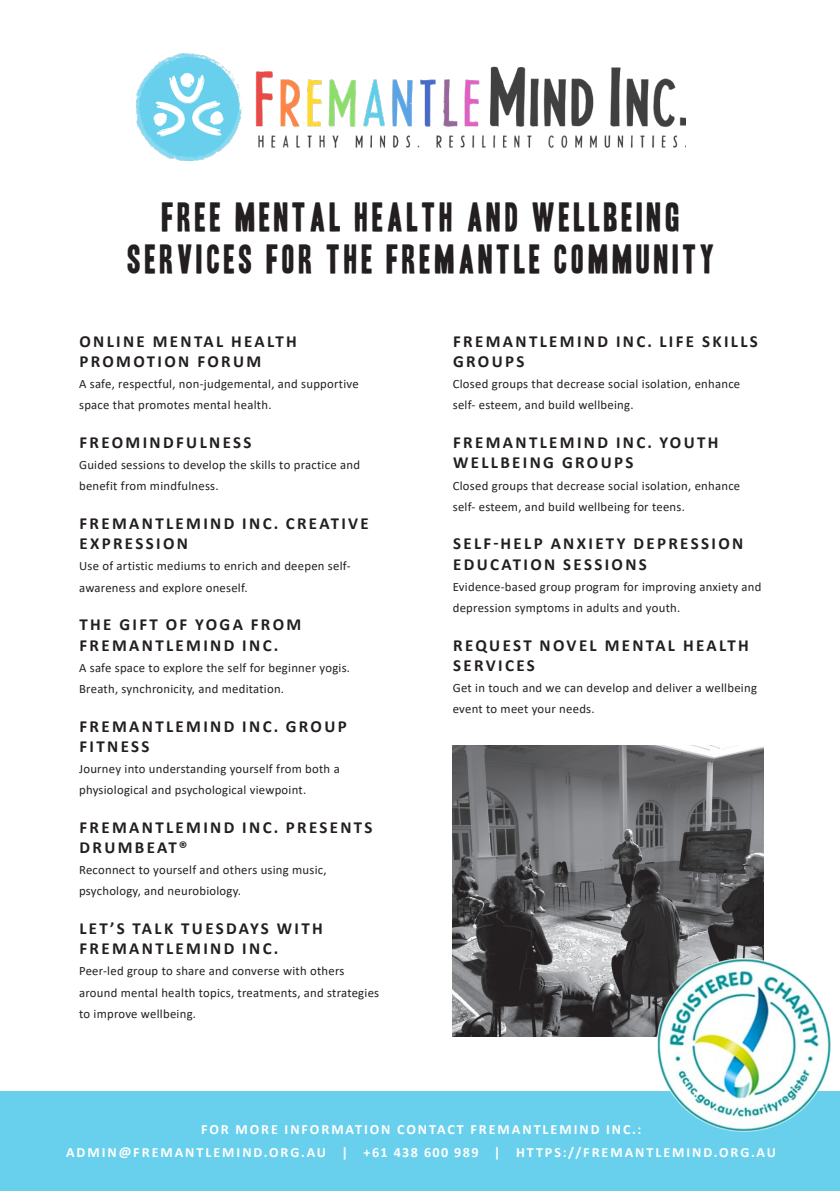
<style>
.page{position:relative;width:840px;height:1191px;background:#fff}
.page>*{position:absolute;margin:0;border:0;box-sizing:border-box;transform-origin:0 0}
.t1{font:35.2px/42.2px "Headline One HPLHS";letter-spacing:.11em;color:#231f20;text-align:center}
.t2{font:700 17px/20.2px "Calibri";letter-spacing:.14em;color:#231f20}
.t3{font:700 14px "Calibri";letter-spacing:.14em;color:#fff}
.t4{font:12.6px/21.2px "Calibri";letter-spacing:.02em;color:#231f20}
</style>
<div class="page">
<div style="left:0;top:1092px;width:839px;height:99px;background:#68d0ec"></div>
<img style="left:136px;top:54px;width:548px;height:106px">
<img style="left:452px;top:746px;width:310px;height:290px">
<img style="left:646px;top:947px;width:193px;height:185px">
<p class="t1" style="left:128px;top:197px;width:587px">FREE MENTAL HEALTH AND WELLBEING<br>SERVICES FOR THE FREMANTLE COMMUNITY</p>
<p class="t2" style="left:79px;top:331px;width:219px">ONLINE MENTAL HEALTH<br>PROMOTION FORUM</p>
<p class="t4" style="left:79px;top:373px;width:281px">A safe, respectful, non-judgemental, and supportive space that promotes mental health.</p>
<p class="t2" style="left:79px;top:432px;width:173px">FREOMINDFULNESS</p>
<p class="t4" style="left:79px;top:454px;width:282px">Guided sessions to develop the skills to practice and benefit from mindfulness.</p>
<p class="t2" style="left:79px;top:513px;width:291px">FREMANTLEMIND INC. CREATIVE<br>EXPRESSION</p>
<p class="t4" style="left:79px;top:555px;width:273px">Use of artistic mediums to enrich and deepen self&shy;awareness and explore oneself.</p>
<p class="t2" style="left:79px;top:614px;width:223px">THE GIFT OF YOGA FROM<br>FREMANTLEMIND INC.</p>
<p class="t4" style="left:79px;top:656px;width:272px">A safe space to explore the self for beginner yogis.<br>Breath, synchronicity, and meditation.</p>
<p class="t2" style="left:79px;top:715px;width:269px">FREMANTLEMIND INC. GROUP<br>FITNESS</p>
<p class="t4" style="left:79px;top:758px;width:262px">Journey into understanding yourself from both a physiological and psychological viewpoint.</p>
<p class="t2" style="left:79px;top:816px;width:294px">FREMANTLEMIND INC. PRESENTS<br>DRUMBEAT®️</p>
<p class="t4" style="left:79px;top:859px;width:249px">Reconnect to yourself and others using music, psychology, and neurobiology.</p>
<p class="t2" style="left:79px;top:918px;width:245px">LET’S TALK TUESDAYS WITH<br>FREMANTLEMIND INC.</p>
<p class="t4" style="left:79px;top:960px;width:301px">Peer-led group to share and converse with others around mental health topics, treatments, and strategies to improve wellbeing.</p>
<p class="t2" style="left:453px;top:331px;width:306px">FREMANTLEMIND INC. LIFE SKILLS<br>GROUPS</p>
<p class="t4" style="left:452px;top:373px;width:289px">Closed groups that decrease social isolation, enhance self- esteem, and build wellbeing.</p>
<p class="t2" style="left:453px;top:432px;width:267px">FREMANTLEMIND INC. YOUTH<br>WELLBEING GROUPS</p>
<p class="t4" style="left:452px;top:474px;width:289px">Closed groups that decrease social isolation, enhance</p>
<p class="t4" style="left:452px;top:495px;width:233px">self- esteem, and build wellbeing for teens.</p>
<p class="t2" style="left:453px;top:533px;width:291px">SELF-HELP ANXIETY DEPRESSION<br>EDUCATION SESSIONS</p>
<p class="t4" style="left:452px;top:575px;width:310px">Evidence-based group program for improving anxiety and depression symptoms in adults and youth.</p>
<p class="t2" style="left:453px;top:634px;width:297px">REQUEST NOVEL MENTAL HEALTH<br>SERVICES</p>
<p class="t4" style="left:452px;top:677px;width:305px">Get in touch and we can develop and deliver a wellbeing event to meet your needs.</p>
<p class="t3" style="left:201px;top:1119px;width:441px">FOR MORE INFORMATION CONTACT FREMANTLEMIND INC.:</p>
<p class="t3" style="left:66px;top:1143px;width:711px">ADMIN@FREMANTLEMIND.ORG.AU | +61 438 600 989 | HTTPS://FREMANTLEMIND.ORG.AU</p>
</div>
